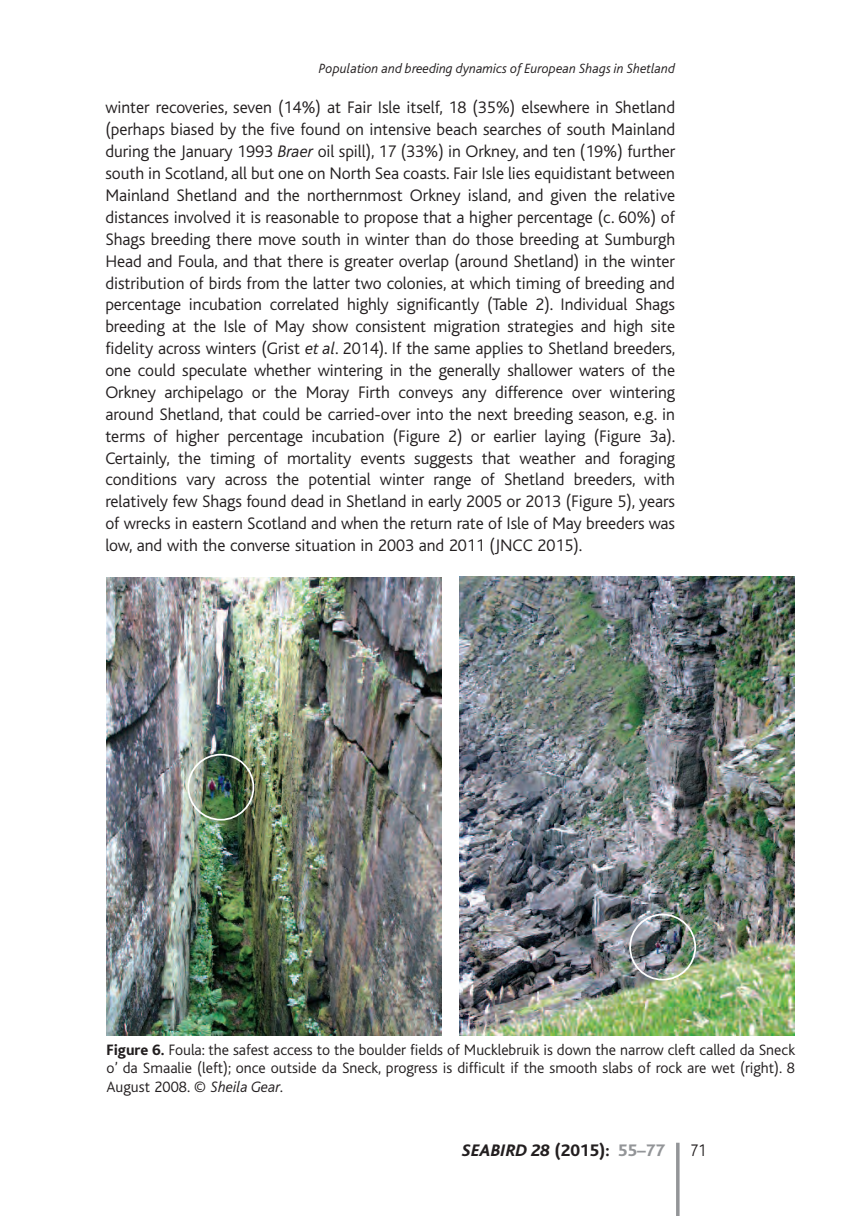
<style>
.page{position:relative;width:844px;height:1216px;background:#fff}
.page>*{position:absolute;margin:0;border:0;box-sizing:border-box;transform-origin:0 0}
.t1{font:300 17.5px/21.9px "Bliss";letter-spacing:-.005em;color:#231f20;text-align:justify}
.t2{font:italic 800 17.5px "Bliss";color:#231f20}
.t3{font:300 17.5px "Bliss";letter-spacing:-.005em;color:#231f20;scale:.9 1}
.t4{font:300 15.75px/18.4px "Bliss";color:#231f20;text-align:justify}
.t5{font:italic 300 14px "Bliss";color:#231f20}
.s1{font-style:italic}
.s2{font-weight:800}
.s3{font-style:normal}
.s4{font-style:normal;color:#939598}
</style>
<div class="page">
<hr style="left:676px;top:1142px;width:3px;height:73px;background:#939598">
<img style="left:106px;top:577px;width:335px;height:458px">
<img style="left:459px;top:576px;width:335px;height:459px">
<img style="left:187px;top:753px;width:67px;height:67px">
<img style="left:629px;top:913px;width:67px;height:67px">
<p class="t5" style="left:319px;top:63px;width:357px">Population and breeding dynamics of European Shags in Shetland</p>
<p class="t1" style="left:105px;top:98px;width:571px">winter recoveries, seven (14%) at Fair Isle itself, 18 (35%) elsewhere in Shetland (perhaps biased by the five found on intensive beach searches of south Mainland during the January 1993 <span class="s1">Braer</span> oil spill), 17 (33%) in Orkney, and ten (19%) further south in Scotland, all but one on North Sea coasts. Fair Isle lies equidistant between Mainland Shetland and the northernmost Orkney island, and given the relative distances involved it is reasonable to propose that a higher percentage (c. 60%) of Shags breeding there move south in winter than do those breeding at Sumburgh Head and Foula, and that there is greater overlap (around Shetland) in the winter distribution of birds from the latter two colonies, at which timing of breeding and percentage incubation correlated highly significantly (Table 2). Individual Shags breeding at the Isle of May show consistent migration strategies and high site fidelity across winters (Grist <span class="s1">et al</span>. 2014). If the same applies to Shetland breeders, one could speculate whether wintering in the generally shallower waters of the Orkney archipelago or the Moray Firth conveys any difference over wintering around Shetland, that could be carried-over into the next breeding season, e.g. in terms of higher percentage incubation (Figure 2) or earlier laying (Figure 3a).<br>Certainly, the timing of mortality events suggests that weather and foraging conditions vary across the potential winter range of Shetland breeders, with relatively few Shags found dead in Shetland in early 2005 or 2013 (Figure 5), years of wrecks in eastern Scotland and when the return rate of Isle of May breeders was low, and with the converse situation in 2003 and 2011 (JNCC 2015).</p>
<p class="t4" style="left:107px;top:1042px;width:689px"><span class="s2">Figure 6.</span> Foula: the safest access to the boulder fields of Mucklebruik is down the narrow cleft called da Sneck o’ da Smaalie (left); once outside da Sneck, progress is difficult if the smooth slabs of rock are wet (right). 8<br>August 2008. © <span class="s1">Sheila Gear.</span></p>
<p class="t2" style="left:462px;top:1144px;width:204px">SEABIRD 28 <span class="s3">(2015):</span> <span class="s4">55–77</span></p>
<p class="t3" style="left:690px;top:1144px;width:20px">71</p>
</div>
